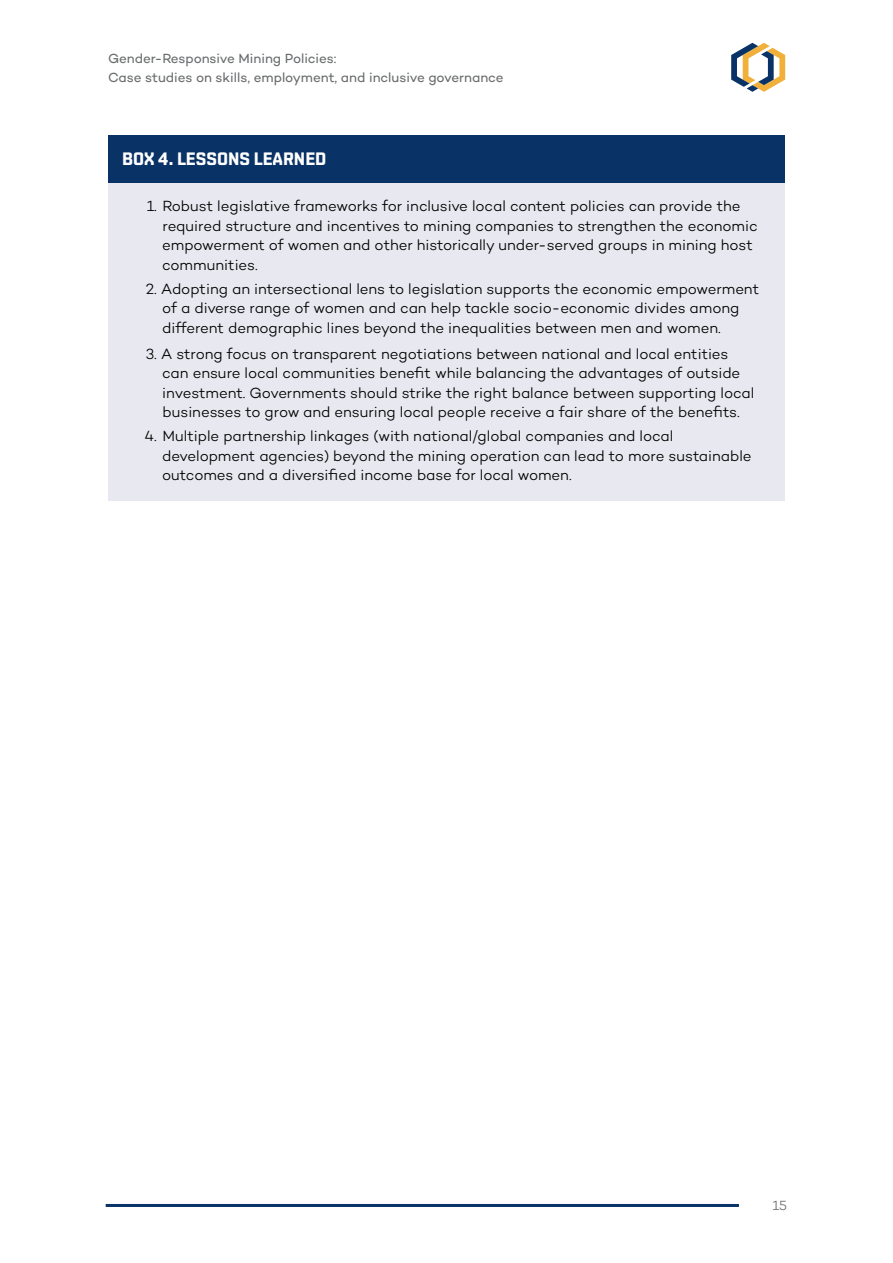
<style>
.page{position:relative;width:893px;height:1263px;background:#fff}
.page>*{position:absolute;margin:0;border:0;box-sizing:border-box;transform-origin:0 0}
.Box_H1{font:700 18px "Shentox";color:#fff}
.t1{font:300 15px/19.5px "Campton";letter-spacing:-.005em;color:#000}
.t2{font:13.5px/19.5px "Campton";letter-spacing:-.005em;color:#696c6d}
.t3{font:300 13.5px "Campton";color:#696c6d}
</style>
<div class="page">
<svg style="left:731px;top:43px;width:54px;height:49px"></svg>
<hr style="left:106px;top:1204px;width:633px;height:3px;background:#093266">
<div style="left:108px;top:135px;width:677px;height:48px;background:#093266"></div>
<div style="left:108px;top:183px;width:677px;height:104px;background:#e8e9f0"></div>
<div style="left:108px;top:265px;width:677px;height:85px;background:#e8e9f0"></div>
<div style="left:108px;top:331px;width:677px;height:104px;background:#e8e9f0"></div>
<div style="left:108px;top:413px;width:677px;height:87px;background:#e8e9f0"></div>
<p class="t2" style="left:108px;top:48px;width:397px">Gender-Responsive Mining Policies:<br>Case studies on skills, employment, and inclusive governance</p>
<p class="Box_H1" style="left:122px;top:148px;width:206px">BOX 4. LESSONS LEARNED</p>
<p class="t1" style="left:162px;top:196px;width:597px;text-indent:-15px">1. Robust legislative frameworks for inclusive local content policies can provide the required structure and incentives to mining companies to strengthen the economic empowerment of women and other historically under-served groups in mining host communities.</p>
<p class="t1" style="left:162px;top:279px;width:599px;text-indent:-16px">2. Adopting an intersectional lens to legislation supports the economic empowerment of a diverse range of women and can help tackle socio-economic divides among different demographic lines beyond the inequalities between men and women.</p>
<p class="t1" style="left:162px;top:344px;width:594px;text-indent:-16px">3. A strong focus on transparent negotiations between national and local entities can ensure local communities benefit while balancing the advantages of outside investment. Governments should strike the right balance between supporting local businesses to grow and ensuring local people receive a fair share of the benefits.</p>
<p class="t1" style="left:162px;top:426px;width:591px;text-indent:-17px">4. Multiple partnership linkages (with national/global companies and local development agencies) beyond the mining operation can lead to more sustainable outcomes and a diversified income base for local women.</p>
<p class="t3" style="left:772px;top:1197px;width:16px">15</p>
</div>
